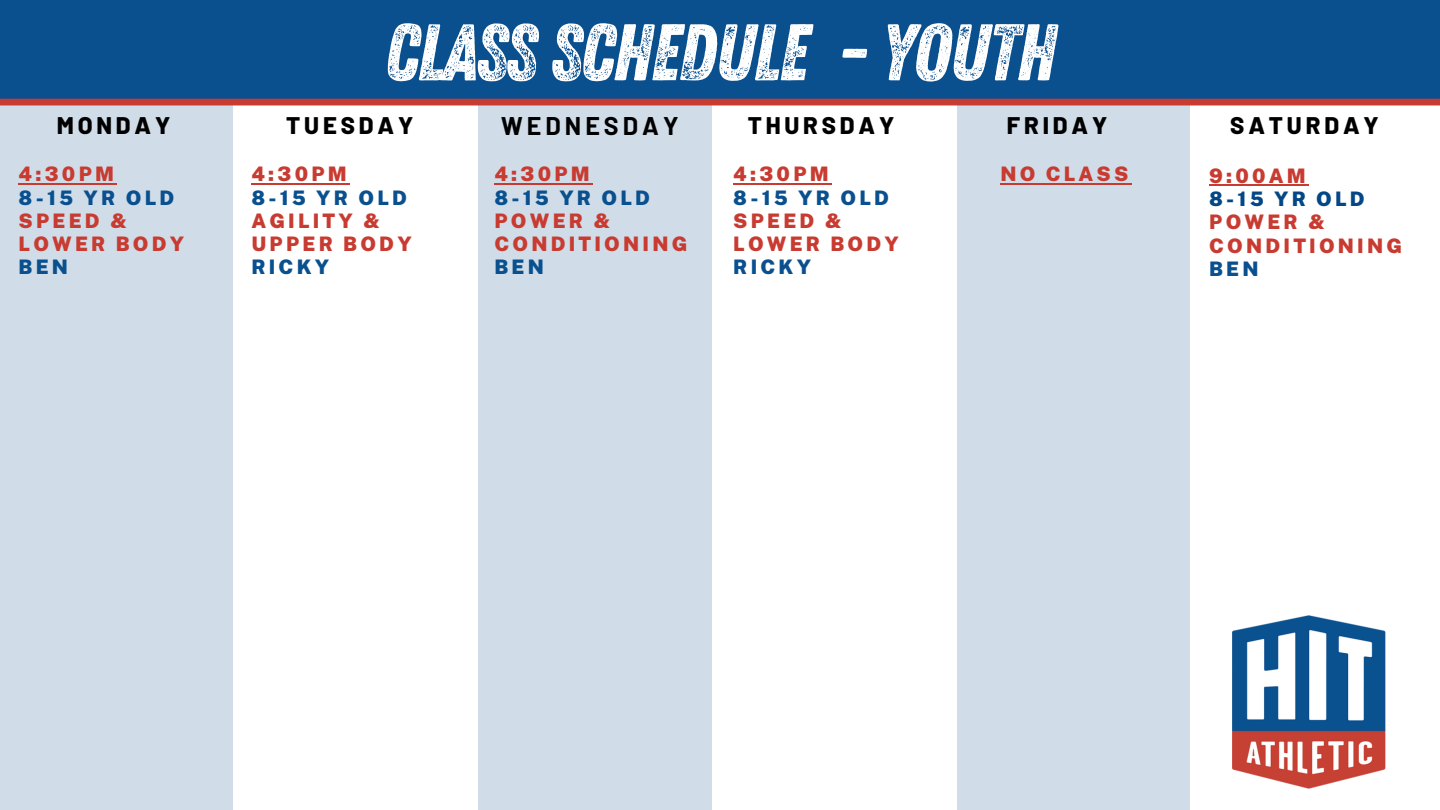
<style>
.page{position:relative;width:1440px;height:810px;background:#fff}
.page>*{position:absolute;margin:0;border:0;box-sizing:border-box;transform-origin:0 0}
.t1{font:80.1px "Zing Rust G2 Base";letter-spacing:-.03em;color:#fff}
.t2{font:700 25px "Barlow";letter-spacing:.16em;color:#000}
.t3{font:800 24px "Barlow";letter-spacing:.16em;color:#000}
.t4{font:900 20px/23.2px "Public Sans";letter-spacing:.16em;color:#c83b31}
.t5{font:900 20px "Public Sans";letter-spacing:.16em;color:#0a508f}
.t6{font:900 20px "Public Sans";letter-spacing:.16em;color:#034787}
</style>
<div class="page">
<div style="left:0;top:102px;width:233px;height:708px;background:#d0dde8"></div>
<div style="left:0;top:0;width:1439px;height:102px;background:#0a508f"></div>
<div style="left:478px;top:105px;width:233px;height:705px;background:#d0dde8"></div>
<div style="left:957px;top:102px;width:233px;height:708px;background:#d0dde8"></div>
<div style="left:0;top:99px;width:1440px;height:6px;background:#c83b31"></div>
<img style="left:1232px;top:615px;width:154px;height:174px">
<hr style="left:19px;top:183px;width:98px;height:1px;background:#c83b31">
<hr style="left:251px;top:183px;width:99px;height:1px;background:#c83b31">
<hr style="left:733px;top:183px;width:99px;height:1px;background:#c83b31">
<hr style="left:1209px;top:184px;width:100px;height:2px;background:#c83b31">
<hr style="left:494px;top:183px;width:99px;height:1px;background:#c83b31">
<hr style="left:1000px;top:183px;width:132px;height:1px;background:#c83b31">
<h1 class="t1" style="left:384px;top:6px;width:674px">CLASS SCHEDULE - YOUTH</h1>
<p class="t3" style="left:57px;top:110px;width:115px">MONDAY</p>
<p class="t3" style="left:286px;top:110px;width:129px">TUESDAY</p>
<p class="t2" style="left:501px;top:110px;width:179px">WEDNESDAY</p>
<p class="t3" style="left:748px;top:110px;width:148px">THURSDAY</p>
<p class="t3" style="left:1007px;top:110px;width:102px">FRIDAY</p>
<p class="t3" style="left:1230px;top:110px;width:150px">SATURDAY</p>
<p class="t4" style="left:251px;top:162px;width:97px">4:30PM</p>
<p class="t5" style="left:251px;top:186px;width:157px">8-15 YR OLD</p>
<p class="t4" style="left:251px;top:209px;width:162px">AGILITY &amp;<br>UPPER BODY</p>
<p class="t5" style="left:251px;top:255px;width:79px">RICKY</p>
<p class="t4" style="left:19px;top:162px;width:97px">4:30PM</p>
<p class="t5" style="left:19px;top:186px;width:157px">8-15 YR OLD</p>
<p class="t4" style="left:19px;top:209px;width:167px">SPEED &amp;<br>LOWER BODY</p>
<p class="t5" style="left:19px;top:255px;width:51px">BEN</p>
<p class="t4" style="left:494px;top:162px;width:97px">4:30PM</p>
<p class="t5" style="left:494px;top:186px;width:157px">8-15 YR OLD</p>
<p class="t4" style="left:494px;top:209px;width:194px">POWER &amp;<br>CONDITIONING</p>
<p class="t5" style="left:494px;top:255px;width:51px">BEN</p>
<p class="t4" style="left:733px;top:162px;width:97px">4:30PM</p>
<p class="t5" style="left:733px;top:186px;width:157px">8-15 YR OLD</p>
<p class="t4" style="left:733px;top:209px;width:167px">SPEED &amp;<br>LOWER BODY</p>
<p class="t5" style="left:733px;top:255px;width:79px">RICKY</p>
<p class="t4" style="left:1000px;top:162px;width:129px">NO CLASS</p>
<p class="t4" style="left:1209px;top:164px;width:98px">9:00AM</p>
<p class="t6" style="left:1209px;top:187px;width:157px">8-15 YR OLD</p>
<p class="t4" style="left:1209px;top:210px;width:194px">POWER &amp;<br>CONDITIONING</p>
<p class="t5" style="left:1209px;top:257px;width:51px">BEN</p>
</div>
